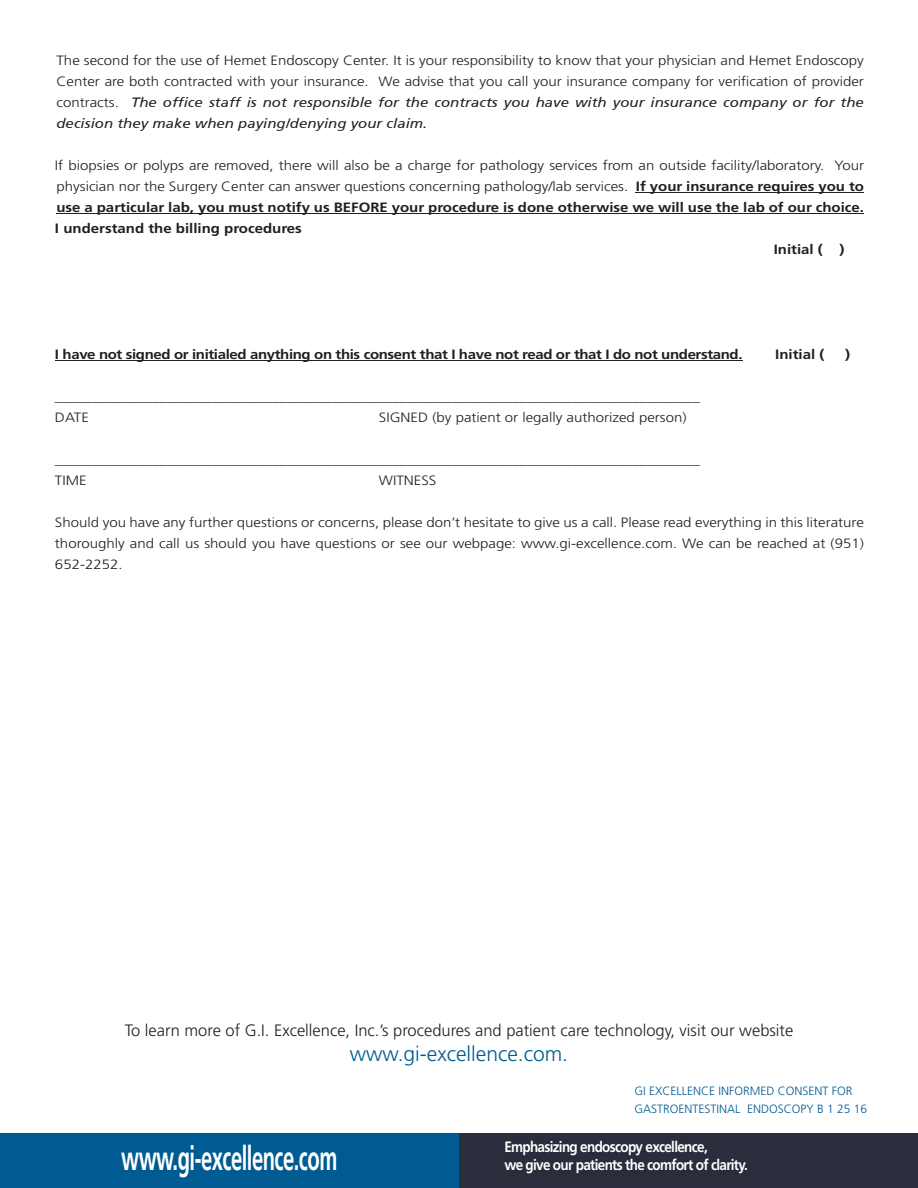
<style>
.page{position:relative;width:918px;height:1188px;background:#fff}
.page>*{position:absolute;margin:0;border:0;box-sizing:border-box;transform-origin:0 0}
.t1{font:700 33.75px "Frutiger LT Std";letter-spacing:-.025em;color:#fff;scale:.6 1}
.t2{font:300 21px "Frutiger LT Std";color:#005b92}
.t3{font:300 16.5px "Frutiger LT Std";color:#231f20}
.t4{font:700 15px/18px "Frutiger LT Std";letter-spacing:-.05em;color:#fff;scale:.9 1}
.t5{font:300 13.5px/21px "Frutiger LT Std";color:#231f20;scale:1.11 1}
.t6{font:700 13.5px "Frutiger LT Std";color:#231f20;scale:1.11 1}
.t7{font:italic 13.5px/21px "Frutiger SCIN Itv 1";color:#231f20;scale:1.11 1}
.t8{font:700 13.5px "Frutiger LT Std";letter-spacing:-.025em;color:#231f20;scale:1.11 1}
.t9{font:300 12px/18px "Frutiger LT Std";color:#005b92}
.s1{font-family:"Frutiger LT Std";font-weight:300;font-style:normal}
.s2{font-weight:700}
</style>
<div class="page">
<div style="left:0;top:1134px;width:459px;height:54px;background:#005b92"></div>
<div style="left:459px;top:1134px;width:459px;height:54px;background:#2a2e3d"></div>
<img style="left:498px;top:1133px;width:257px;height:1px">
<hr style="left:636px;top:192px;width:228px;height:1px;background:#231f20">
<hr style="left:56px;top:213px;width:808px;height:1px;background:#231f20">
<hr style="left:55px;top:360px;width:687px;height:1px;background:#231f20">
<p class="t5" style="left:56px;top:50px;width:729px">The second for the use of Hemet Endoscopy Center. It is your responsibility to know that your physician and Hemet Endoscopy<br>Center are both contracted with your insurance. We advise that you call your insurance company for verification of provider</p>
<p class="t7" style="left:56px;top:93px;width:729px"><span class="s1">contracts.</span> The office staff is not responsible for the contracts you have with your insurance company or for the decision they make when paying/denying your claim.</p>
<p class="t5" style="left:55px;top:155px;width:730px">If biopsies or polyps are removed, there will also be a charge for pathology services from an outside facility/laboratory. Your</p>
<p class="t5" style="left:56px;top:176px;width:729px">physician nor the Surgery Center can answer questions concerning pathology/lab services. <span class="s2">If your insurance requires you to</span></p>
<p class="t6" style="left:56px;top:200px;width:729px">use a particular lab, you must notify us BEFORE your procedure is done otherwise we will use the lab of our choice.</p>
<p class="t6" style="left:55px;top:221px;width:224px">I understand the billing procedures</p>
<p class="t6" style="left:774px;top:242px;width:65px">Initial ( )</p>
<p class="t8" style="left:55px;top:347px;width:621px">I have not signed or initialed anything on this consent that I have not read or that I do not understand.</p>
<p class="t6" style="left:775px;top:347px;width:46px">Initial (</p>
<p class="t6" style="left:845px;top:347px;width:6px">)</p>
<p class="t5" style="left:55px;top:386px;width:583px">______________________________________________________________________________________<br>DATE</p>
<p class="t5" style="left:379px;top:407px;width:279px">SIGNED (by patient or legally authorized person)</p>
<p class="t5" style="left:55px;top:449px;width:583px">______________________________________________________________________________________<br>TIME</p>
<p class="t5" style="left:379px;top:470px;width:53px">WITNESS</p>
<p class="t5" style="left:55px;top:512px;width:730px;text-align:justify">Should you have any further questions or concerns, please don’t hesitate to give us a call. Please read everything in this literature thoroughly and call us should you have questions or see our webpage: www.gi-excellence.com. We can be reached at (951)<br>652-2252.</p>
<p class="t3" style="left:125px;top:1021px;width:670px">To learn more of G.I. Excellence, Inc.’s procedures and patient care technology, visit our website</p>
<h2 class="t2" style="left:350px;top:1042px;width:220px">www.gi-excellence.com.</h2>
<p class="t9" style="left:634px;top:1082px;width:234px">GI EXCELLENCE INFORMED CONSENT FOR<br>GASTROENTESTINAL ENDOSCOPY B 1 25 16</p>
<h1 class="t1" style="left:121px;top:1138px;width:362px">www.gi-excellence.com</h1>
<p class="t4" style="left:504px;top:1138px;width:272px">Emphasizing endoscopy excellence,<br>we give our patients the comfort of clarity.</p>
</div>
